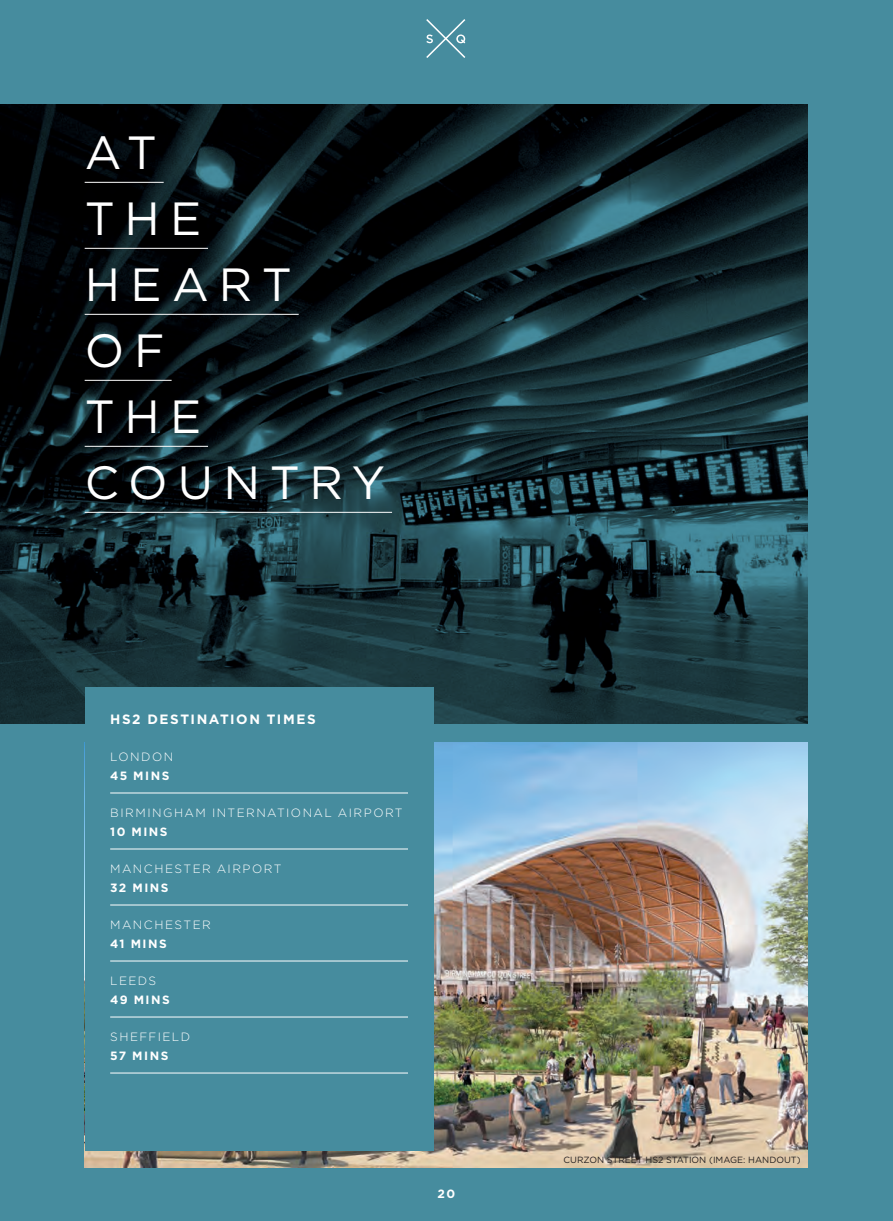
<style>
.page{position:relative;width:893px;height:1221px;background:#fff}
.page>*{position:absolute;margin:0;border:0;box-sizing:border-box;transform-origin:0 0}
.t1{font:46.5px/66px "Gotham";letter-spacing:.21em;color:#fff}
.t2{font:700 13.5px "Gotham";letter-spacing:.115em;color:#fff}
.t3{font:300 12px/19.5px "Gotham";letter-spacing:.12em;color:#fff}
.t4{font:700 12px/19.5px "Gotham";letter-spacing:.125em;color:#fff}
.t5{font:9px "Gotham";color:#231f20}
.s1{font-weight:700}
.s2{font-weight:300}
</style>
<div class="page">
<hr style="left:892px;top:0;width:1px;height:1221px;background:#eaeff2">
<div style="left:0;top:0;width:892px;height:1221px;background:#468c9e"></div>
<img style="left:85px;top:743px;width:722px;height:425px">
<svg style="left:426px;top:19px;width:39px;height:39px"></svg>
<img style="left:0;top:105px;width:807px;height:618px">
<div style="left:85px;top:687px;width:348px;height:464px;background:#468c9e"></div>
<hr style="left:110px;top:793px;width:298px;height:1px;background:#fff">
<hr style="left:110px;top:849px;width:298px;height:1px;background:#fff">
<hr style="left:110px;top:905px;width:298px;height:1px;background:#fff">
<hr style="left:110px;top:961px;width:298px;height:1px;background:#fff">
<hr style="left:110px;top:1017px;width:298px;height:1px;background:#fff">
<hr style="left:110px;top:1073px;width:298px;height:1px;background:#fff">
<hr style="left:85px;top:182px;width:79px;height:1px;background:#fff">
<hr style="left:85px;top:248px;width:123px;height:1px;background:#fff">
<hr style="left:85px;top:314px;width:214px;height:1px;background:#fff">
<hr style="left:85px;top:380px;width:87px;height:1px;background:#fff">
<hr style="left:85px;top:446px;width:123px;height:1px;background:#fff">
<hr style="left:85px;top:512px;width:307px;height:1px;background:#fff">
<p class="t1" style="left:85px;top:119px;width:302px">AT<br>THE<br>HEART<br>OF<br>THE<br>COUNTRY</p>
<p class="t2" style="left:110px;top:711px;width:207px">HS2 DESTINATION TIMES</p>
<p class="t3" style="left:110px;top:746px;width:65px">LONDON<br><span class="s1">45 MINS</span></p>
<p class="t3" style="left:110px;top:802px;width:294px">BIRMINGHAM INTERNATIONAL AIRPORT<br><span class="s1">10 MINS</span></p>
<p class="t3" style="left:110px;top:858px;width:173px">MANCHESTER AIRPORT<br><span class="s1">32 MINS</span></p>
<p class="t3" style="left:110px;top:914px;width:102px">MANCHESTER<br><span class="s1">41 MINS</span></p>
<p class="t4" style="left:110px;top:970px;width:61px"><span class="s2">LEEDS<br></span>49 MINS</p>
<p class="t3" style="left:110px;top:1026px;width:81px">SHEFFIELD<br><span class="s1">57 MINS</span></p>
<p class="t4" style="left:437px;top:1184px;width:19px">20</p>
<p class="t5" style="left:563px;top:1154px;width:238px">CURZON STREET HS2 STATION (IMAGE: HANDOUT)</p>
</div>
